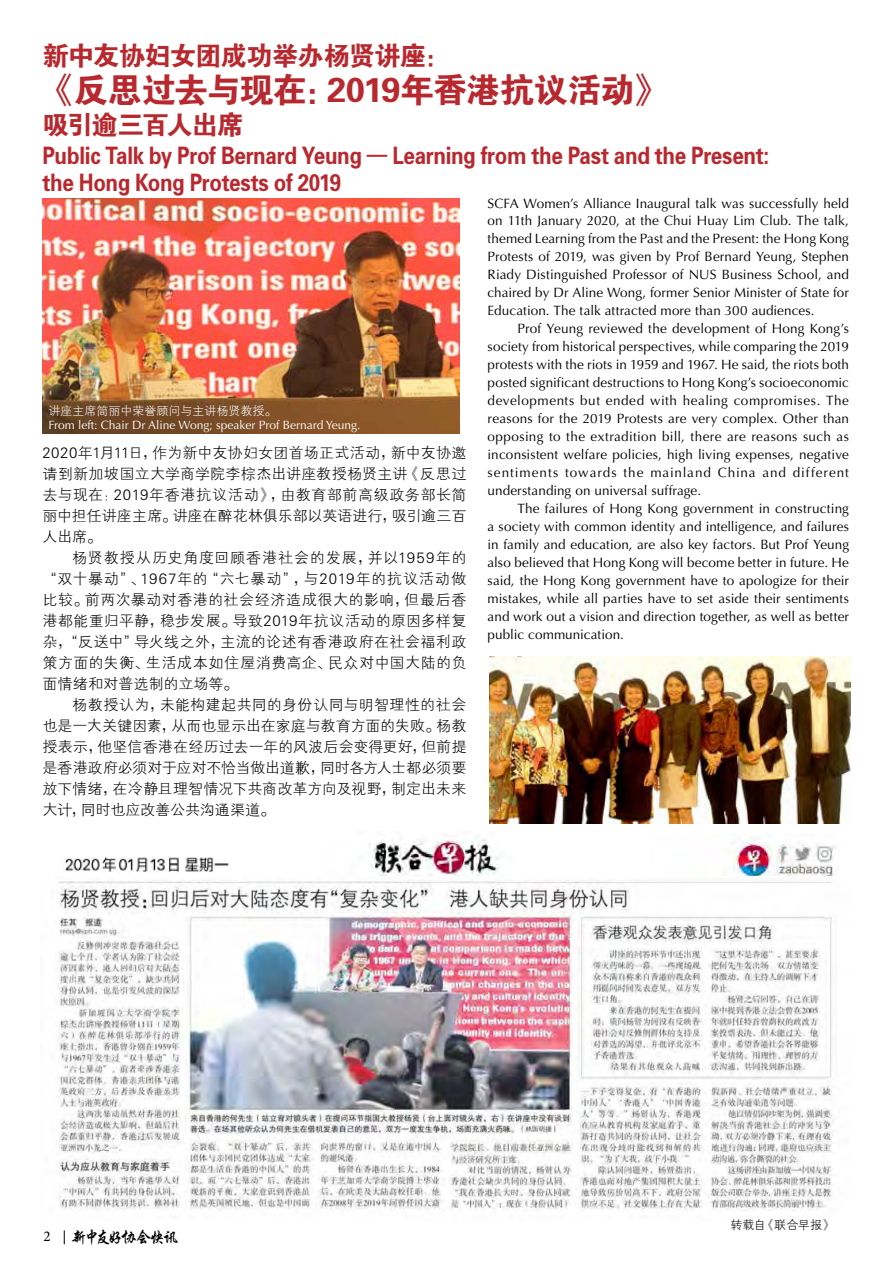
<style>
.page{position:relative;width:893px;height:1263px;background:#fff}
.page>*{position:absolute;margin:0;border:0;box-sizing:border-box;transform-origin:0 0}
.t1{font:34.5px "FZDHTJW GB1 0";letter-spacing:-.035em;color:#b8292f}
.t2{font:26.4px "FZDHTJW GB1 0";letter-spacing:-.04em;color:#b8292f}
.t3{font:26.4px "FZDHTJW GB1 0";letter-spacing:-.06em;color:#b8292f}
.t4{font:24px/27px "FZDHTJW GB1 0";letter-spacing:-.015em;color:#b8292f;scale:.86 1}
.t5{font:16.5px "FZXKJW GB1 0";letter-spacing:-.1em;color:#000;scale:.92 1}
.t6{font:15px/21px "FZXH1 JW GB1 0";letter-spacing:.01em;color:#000;text-align:justify}
.t7{font:15px "Minion Pro";color:#000}
.t8{font:13.5px/18px "Optima LT Std";letter-spacing:.01em;color:#000;text-align:justify}
.t9{font:12px "Optima LT Std";color:#fff}
.t10{font:12px "FZXH1 JW GB1 0";color:#fff}
.t11{font:12px "FZXH1 JW GB1 0";color:#000}
</style>
<div class="page">
<img style="left:43px;top:198px;width:416px;height:235px">
<img style="left:65px;top:857px;width:164px;height:15px">
<img style="left:369px;top:834px;width:131px;height:41px">
<img style="left:724px;top:835px;width:111px;height:41px">
<img style="left:58px;top:880px;width:775px;height:331px">
<img style="left:489px;top:656px;width:361px;height:167px">
<svg style="left:64px;top:1230px;width:1px;height:14px"></svg>
<h2 class="t2" style="left:43px;top:41px;width:410px">新中友协妇女团成功举办杨贤讲座：</h2>
<h1 class="t1" style="left:43px;top:71px;width:624px">《反思过去与现在：2019年香港抗议活动》</h1>
<h2 class="t3" style="left:43px;top:110px;width:203px">吸引逾三百人出席</h2>
<h3 class="t4" style="left:43px;top:143px;width:846px">Public Talk by Prof Bernard Yeung — Learning from the Past and the Present: the Hong Kong Protests of 2019</h3>
<p class="t8" style="left:488px;top:194px;width:363px">SCFA Women’s Alliance Inaugural talk was successfully held on 11th January 2020, at the Chui Huay Lim Club. The talk, themed Learning from the Past and the Present: the Hong Kong Protests of 2019, was given by Prof Bernard Yeung, Stephen Riady Distinguished Professor of NUS Business School, and chaired by Dr Aline Wong, former Senior Minister of State for Education. The talk attracted more than 300 audiences.</p>
<p class="t8" style="left:488px;top:320px;width:363px;text-indent:30px">Prof Yeung reviewed the development of Hong Kong’s society from historical perspectives, while comparing the 2019 protests with the riots in 1959 and 1967. He said, the riots both posted significant destructions to Hong Kong’s socioeconomic developments but ended with healing compromises. The reasons for the 2019 Protests are very complex. Other than opposing to the extradition bill, there are reasons such as inconsistent welfare policies, high living expenses, negative sentiments towards the mainland China and different understanding on universal suffrage.</p>
<p class="t8" style="left:488px;top:500px;width:363px;text-indent:30px">The failures of Hong Kong government in constructing a society with common identity and intelligence, and failures in family and education, are also key factors. But Prof Yeung also believed that Hong Kong will become better in future. He said, the Hong Kong government have to apologize for their mistakes, while all parties have to set aside their sentiments and work out a vision and direction together, as well as better public communication.</p>
<p class="t10" style="left:48px;top:404px;width:229px">讲座主席简丽中荣誉顾问与主讲杨贤教授。</p>
<p class="t9" style="left:48px;top:418px;width:313px">From left: Chair Dr Aline Wong; speaker Prof Bernard Yeung.</p>
<p class="t6" style="left:43px;top:443px;width:425px">2020年1月11日，作为新中友协妇女团首场正式活动，新中友协邀请到新加坡国立大学商学院李棕杰出讲座教授杨贤主讲《反思过去与现在：2019年香港抗议活动》，由教育部前高级政务部长简丽中担任讲座主席。讲座在醉花林俱乐部以英语进行，吸引逾三百人出席。</p>
<p class="t6" style="left:43px;top:548px;width:425px;text-indent:30px">杨贤教授从历史角度回顾香港社会的发展，并以1959年的“双十暴动”、1967年的“六七暴动”，与2019年的抗议活动做比较。前两次暴动对香港的社会经济造成很大的影响，但最后香港都能重归平静，稳步发展。导致2019年抗议活动的原因多样复杂，“反送中”导火线之外，主流的论述有香港政府在社会福利政策方面的失衡、生活成本如住屋消费高企、民众对中国大陆的负面情绪和对普选制的立场等。</p>
<p class="t6" style="left:43px;top:695px;width:425px;text-indent:30px">杨教授认为，未能构建起共同的身份认同与明智理性的社会也是一大关键因素，从而也显示出在家庭与教育方面的失败。杨教授表示，他坚信香港在经历过去一年的风波后会变得更好，但前提是香港政府必须对于应对不恰当做出道歉，同时各方人士都必须要放下情绪，在冷静且理智情况下共商改革方向及视野，制定出未来大计，同时也应改善公共沟通渠道。</p>
<p class="t7" style="left:43px;top:1228px;width:9px">2</p>
<p class="t5" style="left:72px;top:1228px;width:117px">新中友好协会快讯</p>
<p class="t11" style="left:730px;top:1218px;width:105px">转载自《联合早报》</p>
</div>
